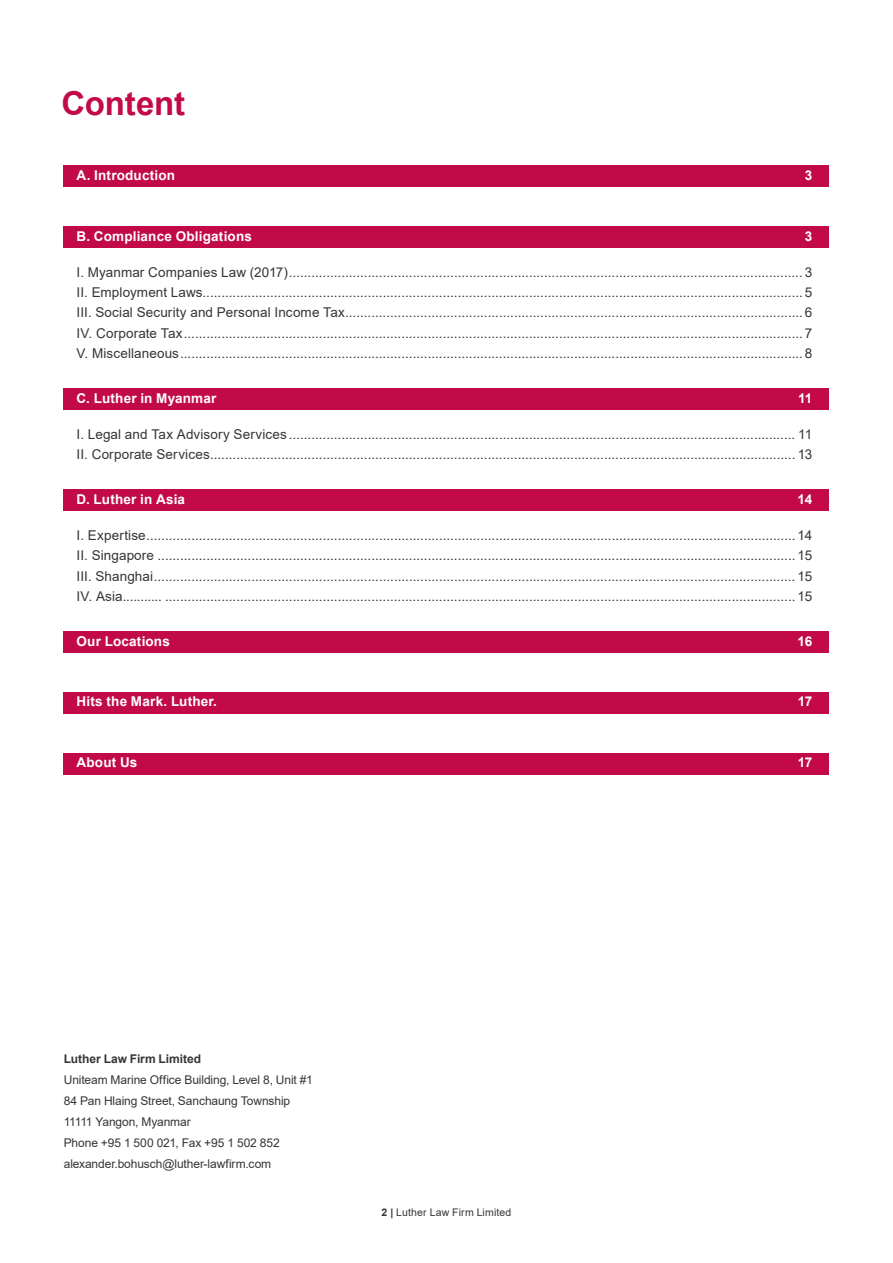
<style>
.page{position:relative;width:893px;height:1263px;background:#fff}
.page>*{position:absolute;margin:0;border:0;box-sizing:border-box;transform-origin:0 0}
.t1{font:700 33px "Arial";letter-spacing:-.005em;color:#c30a49}
.t2{font:13.5px "Arial";letter-spacing:.01em;color:#363536}
.t3{font:700 13.5px "Arial";letter-spacing:.015em;color:#fff}
._9_13__LU_Grau_-_Bl{font:12px/21px "Arial";letter-spacing:-.01em;color:#363536}
.t4{font:10.5px "Arial";letter-spacing:.015em;color:#363536}
.s1{font-weight:700}
</style>
<div class="page">
<div style="left:64px;top:166px;width:765px;height:21px;background:#c30a49"></div>
<div style="left:64px;top:226px;width:765px;height:22px;background:#c30a49"></div>
<div style="left:64px;top:388px;width:765px;height:22px;background:#c30a49"></div>
<div style="left:64px;top:490px;width:765px;height:21px;background:#c30a49"></div>
<div style="left:64px;top:631px;width:765px;height:22px;background:#c30a49"></div>
<div style="left:64px;top:692px;width:765px;height:21px;background:#c30a49"></div>
<div style="left:64px;top:753px;width:765px;height:21px;background:#c30a49"></div>
<h1 class="t1" style="left:61px;top:81px;width:125px">Content</h1>
<p class="t3" style="left:77px;top:165px;width:100px">A. Introduction</p>
<p class="t3" style="left:805px;top:165px;width:9px">3</p>
<p class="t3" style="left:77px;top:226px;width:177px">B. Compliance Obligations</p>
<p class="t3" style="left:805px;top:226px;width:9px">3</p>
<p class="t2" style="left:77px;top:263px;width:737px">I. Myanmar Companies Law (2017).........................................................................................................................................3</p>
<p class="t2" style="left:77px;top:283px;width:737px">II. Employment Laws................................................................................................................................................................5</p>
<p class="t2" style="left:77px;top:303px;width:737px">III. Social Security and Personal Income Tax..........................................................................................................................6</p>
<p class="t2" style="left:77px;top:323px;width:737px">IV. Corporate Tax.....................................................................................................................................................................7</p>
<p class="t2" style="left:77px;top:344px;width:737px">V. Miscellaneous......................................................................................................................................................................8</p>
<p class="t3" style="left:77px;top:388px;width:141px">C. Luther in Myanmar</p>
<p class="t3" style="left:798px;top:388px;width:16px">11</p>
<p class="t2" style="left:77px;top:425px;width:737px">I. Legal and Tax Advisory Services ....................................................................................................................................... 11</p>
<p class="t2" style="left:77px;top:445px;width:737px">II. Corporate Services............................................................................................................................................................ 13</p>
<p class="t3" style="left:77px;top:489px;width:110px">D. Luther in Asia</p>
<p class="t3" style="left:798px;top:489px;width:16px">14</p>
<p class="t2" style="left:77px;top:526px;width:737px">I. Expertise............................................................................................................................................................................. 14</p>
<p class="t2" style="left:77px;top:546px;width:737px">II. Singapore .......................................................................................................................................................................... 15</p>
<p class="t2" style="left:77px;top:566px;width:737px">III. Shanghai........................................................................................................................................................................... 15</p>
<p class="t2" style="left:77px;top:587px;width:737px">IV. Asia........... ........................................................................................................................................................................ 15</p>
<p class="t3" style="left:77px;top:631px;width:95px">Our Locations</p>
<p class="t3" style="left:797px;top:631px;width:16px">16</p>
<p class="t3" style="left:77px;top:692px;width:142px">Hits the Mark. Luther.</p>
<p class="t3" style="left:798px;top:692px;width:16px">17</p>
<p class="t3" style="left:77px;top:753px;width:62px">About Us</p>
<p class="t3" style="left:798px;top:753px;width:16px">17</p>
<p class="_9_13__LU_Grau_-_Bl" style="left:64px;top:1048px;width:251px"><span class="s1">Luther Law Firm Limited<br></span>Uniteam Marine Office Building, Level 8, Unit #1<br>84 Pan Hlaing Street, Sanchaung Township 11111 Yangon, Myanmar<br>Phone +95 1 500 021, Fax +95 1 502 852 alexander.bohusch@luther-lawfirm.com</p>
<p class="t4" style="left:382px;top:1205px;width:131px"><span class="s1">2 |</span> Luther Law Firm Limited</p>
</div>
